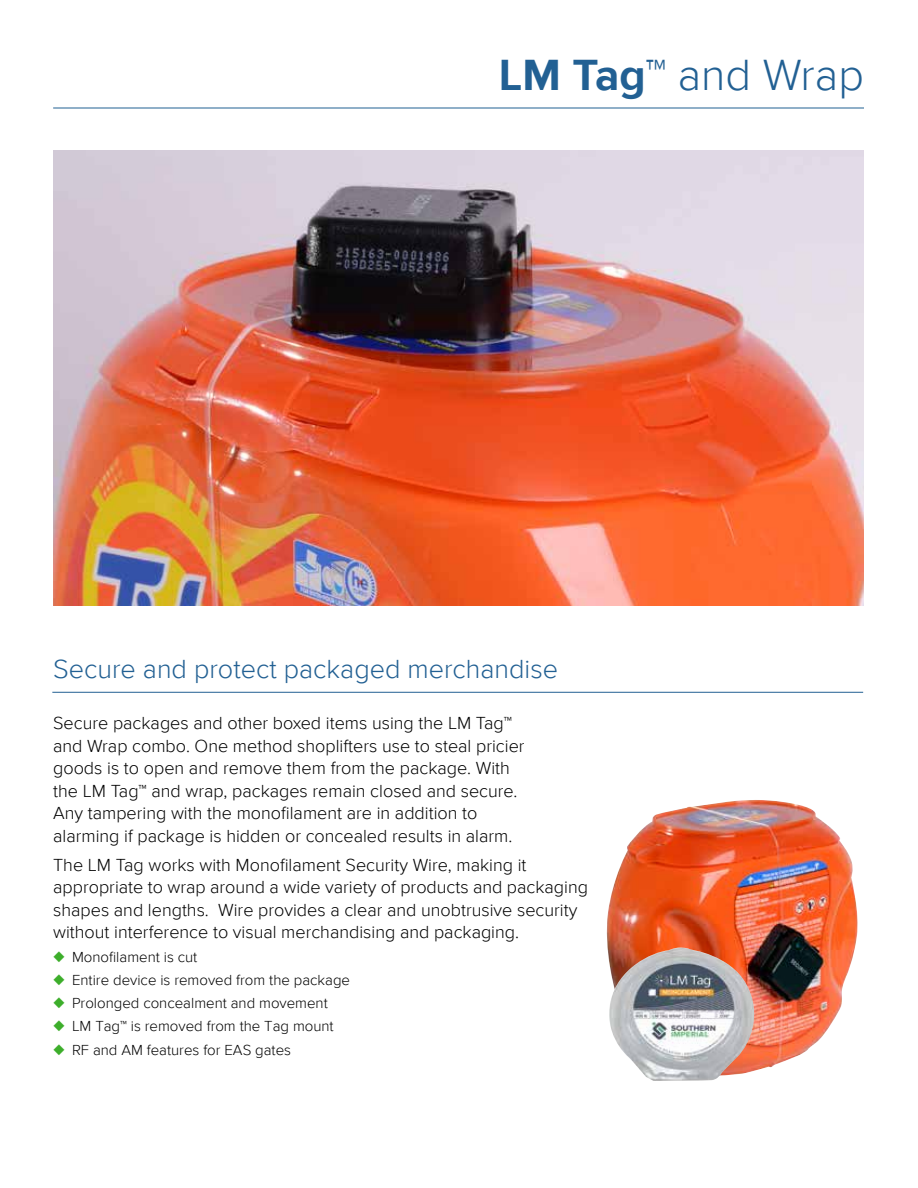
<style>
.page{position:relative;width:918px;height:1188px;background:#fff}
.page>*{position:absolute;margin:0;border:0;box-sizing:border-box;transform-origin:0 0}
.t1{font:300 45px "Proxima Nova";color:#226093}
.t2{font:300 27px "Proxima Nova";color:#226093}
.t3{font:300 18px/22.5px "Proxima Nova";color:#000}
.t4{font:300 15px "Proxima Nova";color:#000}
.s1{font-weight:700}
.s2{color:#3dae2b}
</style>
<div class="page">
<img style="left:53px;top:150px;width:811px;height:456px">
<hr style="left:52px;top:692px;width:811px;height:1px;background:#226093">
<hr style="left:53px;top:108px;width:811px;height:1px;background:#216092">
<img style="left:606px;top:800px;width:252px;height:269px">
<img style="left:606px;top:948px;width:156px;height:133px">
<h1 class="t1" style="left:499px;top:49px;width:367px"><span class="s1">LM Tag™</span> and Wrap</h1>
<h2 class="t2" style="left:53px;top:654px;width:506px">Secure and protect packaged merchandise</h2>
<p class="t3" style="left:53px;top:712px;width:473px">Secure packages and other boxed items using the LM Tag™ and Wrap combo. One method shoplifters use to steal pricier goods is to open and remove them from the package. With the LM Tag™ and wrap, packages remain closed and secure.<br>Any tampering with the monofilament are in addition to alarming if package is hidden or concealed results in alarm.</p>
<p class="t3" style="left:53px;top:854px;width:536px">The LM Tag works with Monofilament Security Wire, making it appropriate to wrap around a wide variety of products and packaging shapes and lengths. Wire provides a clear and unobtrusive security without interference to visual merchandising and packaging.</p>
<p class="t4" style="left:53px;top:948px;width:146px"><span class="s2">◆</span> Monofilament is cut</p>
<p class="t4" style="left:53px;top:971px;width:298px"><span class="s2">◆</span> Entire device is removed from the package</p>
<p class="t4" style="left:53px;top:994px;width:276px"><span class="s2">◆</span> Prolonged concealment and movement</p>
<p class="t4" style="left:53px;top:1018px;width:282px"><span class="s2">◆</span> LM Tag™ is removed from the Tag mount</p>
<p class="t4" style="left:53px;top:1041px;width:240px"><span class="s2">◆</span> RF and AM features for EAS gates</p>
</div>
